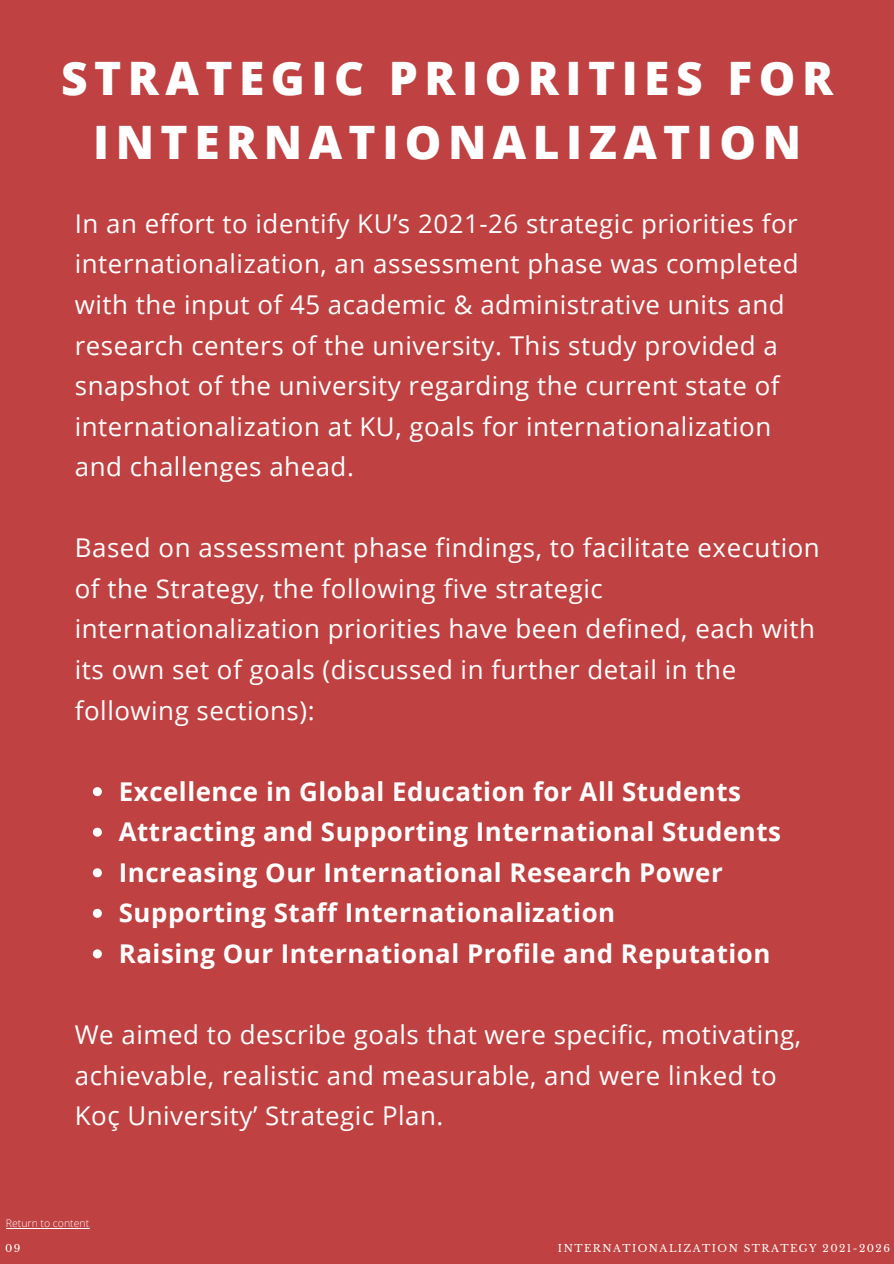
<style>
.page{position:relative;width:894px;height:1264px;background:#fff}
.page>*{position:absolute;margin:0;border:0;box-sizing:border-box;transform-origin:0 0}
.t1{font:800 46.05px/64.2px "Open Sans";letter-spacing:.14em;color:#fff;text-align:center}
.t2{font:25.8px/40.5px "Open Sans";letter-spacing:.02em;color:#fff}
.t3{font:700 25.8px/40.5px "Open Sans";letter-spacing:.02em;color:#fff}
.t4{font:300 10.5px "Open Sans";color:#fff}
.t5{font:10.2px "Libre Baskerville";letter-spacing:.14em;color:#fff}
</style>
<div class="page">
<div style="left:0;top:0;width:893px;height:1263px;background:#c04141"></div>
<svg style="left:93px;top:787px;width:9px;height:9px"></svg>
<svg style="left:93px;top:827px;width:9px;height:9px"></svg>
<svg style="left:93px;top:868px;width:9px;height:9px"></svg>
<svg style="left:93px;top:908px;width:9px;height:9px"></svg>
<svg style="left:93px;top:949px;width:9px;height:9px"></svg>
<hr style="left:6px;top:1227px;width:83px;height:1px;background:#fff">
<h1 class="t1" style="left:61px;top:45px;width:773px">STRATEGIC PRIORITIES FOR<br>INTERNATIONALIZATION</h1>
<p class="t2" style="left:75px;top:203px;width:725px">In an effort to identify KU’s 2021-26 strategic priorities for internationalization, an assessment phase was completed with the input of 45 academic &amp; administrative units and research centers of the university. This study provided a snapshot of the university regarding the current state of internationalization at KU, goals for internationalization and challenges ahead.</p>
<p class="t2" style="left:75px;top:527px;width:746px">Based on assessment phase findings, to facilitate execution of the Strategy, the following five strategic internationalization priorities have been defined, each with its own set of goals (discussed in further detail in the following sections):</p>
<p class="t3" style="left:119px;top:770px;width:663px">Excellence in Global Education for All Students Attracting and Supporting International Students Increasing Our International Research Power Supporting Staff Internationalization<br>Raising Our International Profile and Reputation</p>
<p class="t2" style="left:75px;top:1013px;width:727px">We aimed to describe goals that were specific, motivating, achievable, realistic and measurable, and were linked to<br>Koç University’ Strategic Plan.</p>
<p class="t4" style="left:6px;top:1215px;width:85px">Return to content</p>
<p class="t5" style="left:5px;top:1241px;width:17px">09</p>
<p class="t5" style="left:558px;top:1241px;width:333px">INTERNATIONALIZATION STRATEGY 2021-2026</p>
</div>
